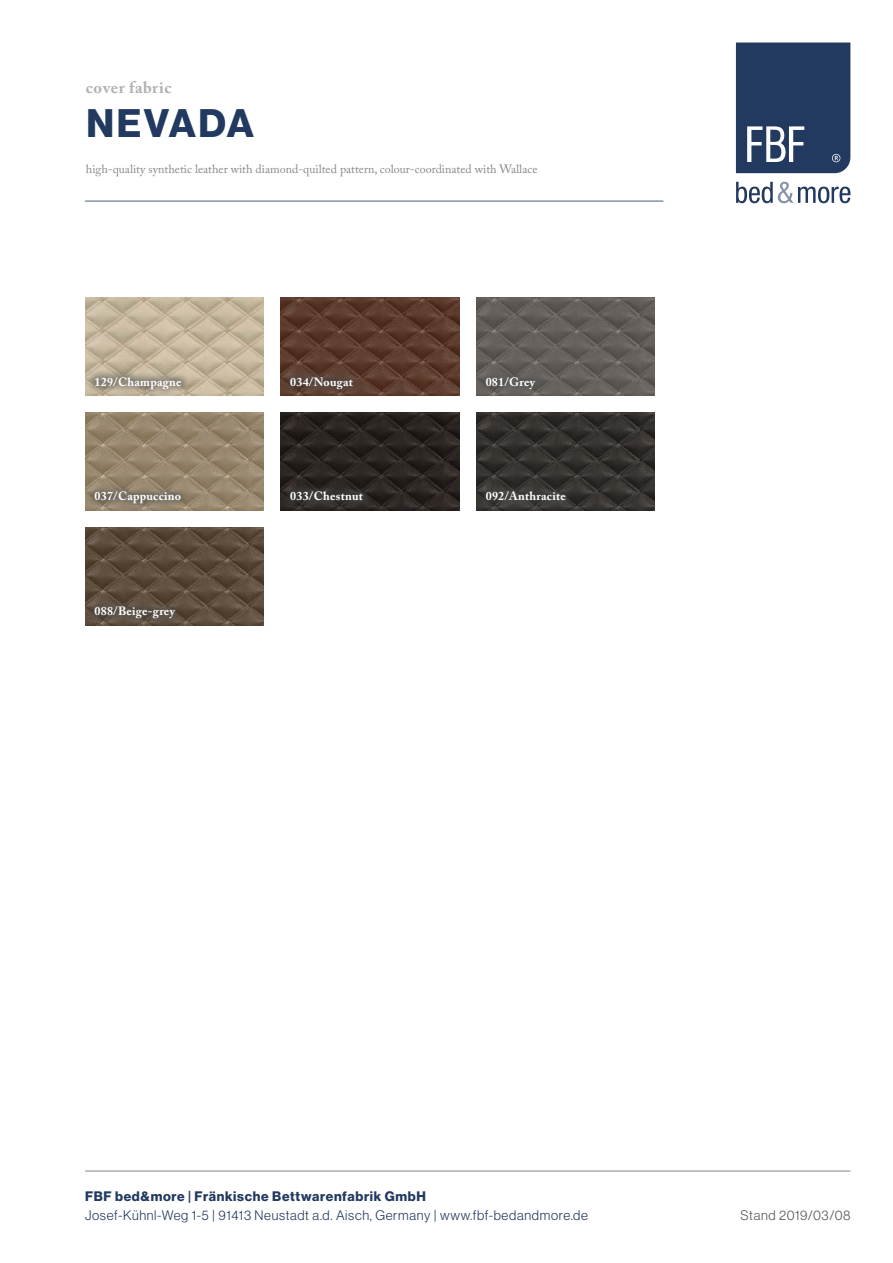
<style>
.page{position:relative;width:893px;height:1263px;background:#fff}
.page>*{position:absolute;margin:0;border:0;box-sizing:border-box;transform-origin:0 0}
.t1{font:39px "N Haas Grotesk DS Pro 75 Bd";letter-spacing:.065em;color:#223960}
.t2{font:700 16.5px "Adobe Caslon Pro";letter-spacing:.03em;color:#b3b2b2}
.t3{font:13.5px "N Haas Grotesk DS Pro 45 Lt";letter-spacing:.05em;color:#223960}
.t4{font:13.5px "N Haas Grotesk DS Pro 75 Bd";letter-spacing:.05em;color:#223960}
.t5{font:13.5px "N Haas Grotesk DS Pro 45 Lt";letter-spacing:.05em;color:#525556}
.t6{font:700 12px "Adobe Caslon Pro";letter-spacing:.02em;color:#fff}
.t7{font:12px "Adobe Caslon Pro";color:#878787}
</style>
<div class="page">
<hr style="left:85px;top:200px;width:578px;height:2px;background:#223960">
<svg style="left:736px;top:43px;width:114px;height:160px"></svg>
<hr style="left:85px;top:1171px;width:765px;height:1px;background:#1d1d1b">
<img style="left:85px;top:298px;width:179px;height:97px">
<div style="left:87px;top:368px;width:103px;height:29px;background:#525556;opacity:.5"></div>
<img style="left:85px;top:412px;width:179px;height:98px">
<div style="left:86px;top:483px;width:104px;height:29px;background:#525556;opacity:.5"></div>
<img style="left:281px;top:412px;width:178px;height:98px">
<img style="left:476px;top:412px;width:179px;height:98px">
<img style="left:476px;top:298px;width:179px;height:97px">
<img style="left:85px;top:527px;width:179px;height:98px">
<img style="left:281px;top:298px;width:178px;height:97px">
<div style="left:282px;top:483px;width:90px;height:26px;background:#525556;opacity:.5"></div>
<div style="left:478px;top:483px;width:96px;height:26px;background:#525556;opacity:.5"></div>
<div style="left:478px;top:368px;width:66px;height:29px;background:#525556;opacity:.5"></div>
<div style="left:86px;top:598px;width:98px;height:29px;background:#525556;opacity:.5"></div>
<div style="left:282px;top:368px;width:79px;height:29px;background:#525556;opacity:.5"></div>
<h2 class="t2" style="left:86px;top:78px;width:87px">cover fabric</h2>
<h1 class="t1" style="left:87px;top:101px;width:169px">NEVADA</h1>
<p class="t7" style="left:86px;top:162px;width:453px">high-quality synthetic leather with diamond-quilted pattern, colour-coordinated with Wallace</p>
<p class="t6" style="left:95px;top:374px;width:89px">129/Champagne</p>
<p class="t6" style="left:290px;top:374px;width:64px">034/Nougat</p>
<p class="t6" style="left:486px;top:374px;width:51px">081/Grey</p>
<p class="t6" style="left:95px;top:489px;width:88px">037/Cappuccino</p>
<p class="t6" style="left:290px;top:489px;width:74px">033/Chestnut</p>
<p class="t6" style="left:486px;top:489px;width:81px">092/Anthracite</p>
<p class="t6" style="left:95px;top:604px;width:82px">088/Beige-grey</p>
<p class="t4" style="left:85px;top:1188px;width:342px">FBF bed&amp;more | Fränkische Bettwarenfabrik GmbH</p>
<p class="t3" style="left:85px;top:1208px;width:504px">Josef-Kühnl-Weg 1-5 | 91413 Neustadt a.d. Aisch, Germany | www.fbf-bedandmore.de</p>
<p class="t5" style="left:741px;top:1208px;width:111px">Stand 2019/03/08</p>
</div>
